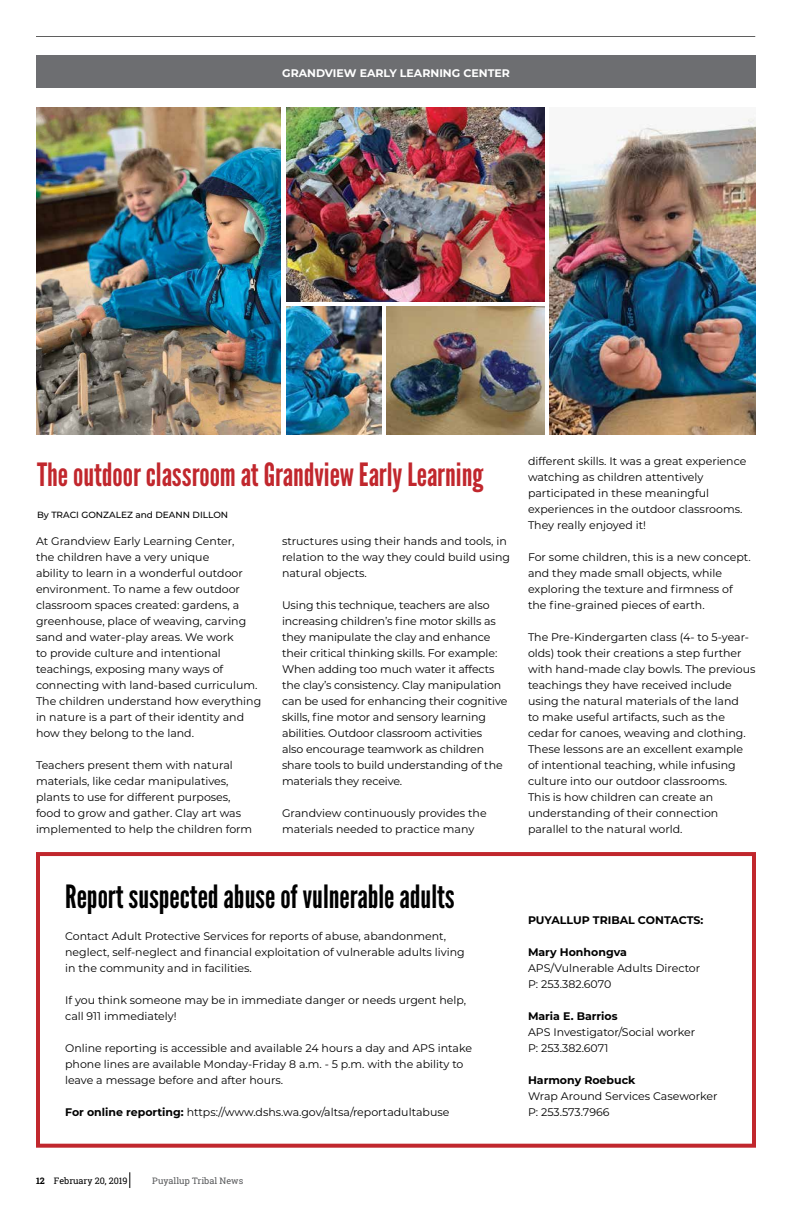
<style>
.page{position:relative;width:792px;height:1224px;background:#fff}
.page>*{position:absolute;margin:0;border:0;box-sizing:border-box;transform-origin:0 0}
.t1{font:32px "League Gothic";color:#c1272d}
.t2{font:32px "League Gothic";color:#000}
.t3{font:11px/16px "Montserrat";color:#000}
.t4{font:700 11px "Montserrat";color:#000}
.t5{font:700 11px "Montserrat";color:#fff}
.t6{font:500 9px "Montserrat";color:#000}
.t7{font:9px "Roboto Slab";color:#58595b}
.t8{font:9px "Roboto Slab";color:#000}
.s1{font-weight:700}
</style>
<div class="page">
<svg style="left:130px;top:1172px;width:1px;height:16px"></svg>
<hr style="left:36px;top:36px;width:719px;height:1px;background:#000">
<div style="left:36px;top:56px;width:720px;height:32px;background:#6d6e71"></div>
<img style="left:286px;top:108px;width:259px;height:194px">
<img style="left:36px;top:108px;width:245px;height:326px">
<img style="left:286px;top:307px;width:96px;height:127px">
<img style="left:550px;top:118px;width:206px;height:316px">
<img style="left:387px;top:307px;width:158px;height:127px">
<div style="left:36px;top:852px;width:720px;height:296px;border:4px solid #c1272d"></div>
<p class="t5" style="left:282px;top:65px;width:229px">GRANDVIEW EARLY LEARNING CENTER</p>
<h1 class="t1" style="left:37px;top:455px;width:448px">The outdoor classroom at Grandview Early Learning</h1>
<p class="t6" style="left:37px;top:508px;width:193px">By TRACI GONZALEZ and DEANN DILLON</p>
<p class="t3" style="left:36px;top:532px;width:227px">At Grandview Early Learning Center,<br>the children have a very unique<br>ability to learn in a wonderful outdoor environment. To name a few outdoor classroom spaces created: gardens, a greenhouse, place of weaving, carving sand and water-play areas. We work<br>to provide culture and intentional teachings, exposing many ways of connecting with land-based curriculum.<br>The children understand how everything in nature is a part of their identity and how they belong to the land.</p>
<p class="t3" style="left:36px;top:756px;width:218px">Teachers present them with natural materials, like cedar manipulatives, plants to use for different purposes, food to grow and gather. Clay art was implemented to help the children form</p>
<p class="t3" style="left:282px;top:532px;width:230px">structures using their hands and tools, in relation to the way they could build using natural objects.</p>
<p class="t3" style="left:282px;top:596px;width:227px">Using this technique, teachers are also increasing children’s fine motor skills as they manipulate the clay and enhance their critical thinking skills. For example:<br>When adding too much water it affects the clay’s consistency. Clay manipulation can be used for enhancing their cognitive skills, fine motor and sensory learning abilities. Outdoor classroom activities<br>also encourage teamwork as children share tools to build understanding of the materials they receive.</p>
<p class="t3" style="left:282px;top:804px;width:206px">Grandview continuously provides the materials needed to practice many</p>
<p class="t3" style="left:528px;top:453px;width:220px">different skills. It was a great experience watching as children attentively participated in these meaningful experiences in the outdoor classrooms.<br>They really enjoyed it!</p>
<p class="t3" style="left:528px;top:549px;width:224px">For some children, this is a new concept. and they made small objects, while exploring the texture and firmness of the fine-grained pieces of earth.</p>
<p class="t3" style="left:528px;top:629px;width:229px">The Pre-Kindergarten class (4- to 5-year&shy;olds) took their creations a step further with hand-made clay bowls. The previous teachings they have received include using the natural materials of the land<br>to make useful artifacts, such as the cedar for canoes, weaving and clothing.<br>These lessons are an excellent example of intentional teaching, while infusing culture into our outdoor classrooms.<br>This is how children can create an understanding of their connection parallel to the natural world.</p>
<h1 class="t2" style="left:65px;top:878px;width:391px">Report suspected abuse of vulnerable adults</h1>
<p class="t3" style="left:65px;top:928px;width:401px">Contact Adult Protective Services for reports of abuse, abandonment, neglect, self-neglect and financial exploitation of vulnerable adults living in the community and in facilities.</p>
<p class="t3" style="left:65px;top:992px;width:402px">If you think someone may be in immediate danger or needs urgent help, call 911 immediately!</p>
<p class="t3" style="left:65px;top:1040px;width:408px">Online reporting is accessible and available 24 hours a day and APS intake phone lines are available Monday-Friday 8 a.m. - 5 p.m. with the ability to leave a message before and after hours.</p>
<p class="t3" style="left:65px;top:1104px;width:386px"><span class="s1">For online reporting:</span> https://www.dshs.wa.gov/altsa/reportadultabuse</p>
<p class="t4" style="left:528px;top:912px;width:177px">PUYALLUP TRIBAL CONTACTS:</p>
<p class="t4" style="left:528px;top:944px;width:100px">Mary Honhongva</p>
<p class="t3" style="left:528px;top:960px;width:174px">APS/Vulnerable Adults Director<br>P: 253.382.6070</p>
<p class="t4" style="left:528px;top:1008px;width:91px">Maria E. Barrios</p>
<p class="t3" style="left:528px;top:1024px;width:169px">APS Investigator/Social worker<br>P: 253.382.6071</p>
<p class="t4" style="left:528px;top:1072px;width:109px">Harmony Roebuck</p>
<p class="t3" style="left:528px;top:1088px;width:191px">Wrap Around Services Caseworker<br>P: 253.573.7966</p>
<p class="t8" style="left:36px;top:1175px;width:93px"><span class="s1">12</span> February 20, 2019</p>
<p class="t7" style="left:152px;top:1175px;width:92px">Puyallup Tribal News</p>
</div>
